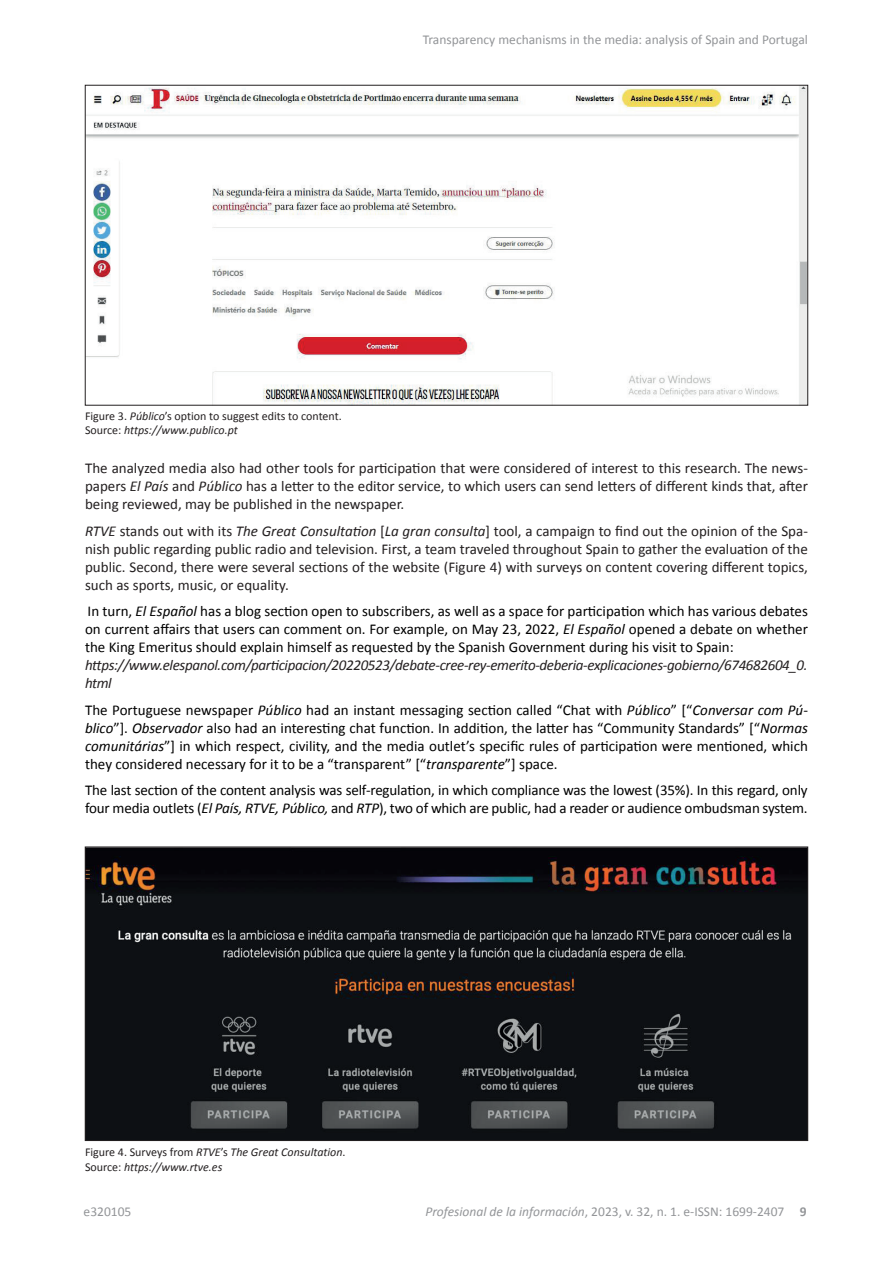
<style>
.page{position:relative;width:893px;height:1263px;background:#fff}
.page>*{position:absolute;margin:0;border:0;box-sizing:border-box;transform-origin:0 0}
.t1{font:15px/18px "Calibri";letter-spacing:-.01em;color:#000001;text-align:justify}
.t2{font:15px/18px "Calibri";color:#231f20;text-align:justify}
.t3{font:italic 15px/18px "Calibri";letter-spacing:-.025em;color:#231f20}
.t4{font:13.5px "Calibri";color:#939598}
.t5{font:12px/14.4px "Calibri";color:#231f20}
.t6{font:italic 12px/14.4px "Calibri";color:#231f20}
.s1{font-style:italic}
.s2{font-style:normal}
.s3{font-weight:700}
</style>
<div class="page">
<img style="left:87px;top:87px;width:719px;height:316px">
<img style="left:87px;top:849px;width:719px;height:290px">
<p class="t4" style="left:423px;top:31px;width:387px">Transparency mechanisms in the media: analysis of Spain and Portugal</p>
<p class="t5" style="left:85px;top:408px;width:258px">Figure 3. <span class="s1">Público</span>’s option to suggest edits to content.<br>Source: <span class="s1">https://www.publico.pt</span></p>
<p class="t2" style="left:85px;top:458px;width:724px">The analyzed media also had other tools for participation that were considered of interest to this research. The news&shy;papers <span class="s1">El País</span> and <span class="s1">Público</span> has a letter to the editor service, to which users can send letters of different kinds that, after being reviewed, may be published in the newspaper.</p>
<p class="t2" style="left:85px;top:521px;width:724px"><span class="s1">RTVE</span> stands out with its <span class="s1">The Great Consultation</span> [<span class="s1">La gran consulta</span>] tool, a campaign to find out the opinion of the Spa&shy;nish public regarding public radio and television. First, a team traveled throughout Spain to gather the evaluation of the public. Second, there were several sections of the website (Figure 4) with surveys on content covering different topics, such as sports, music, or equality.</p>
<p class="t1" style="left:85px;top:601px;width:724px">In turn, <span class="s1">El Español</span> has a blog section open to subscribers, as well as a space for participation which has various debates on current affairs that users can comment on. For example, on May 23, 2022, <span class="s1">El Español</span> opened a debate on whether the King Emeritus should explain himself as requested by the Spanish Government during his visit to Spain:</p>
<p class="t3" style="left:85px;top:655px;width:724px">https://www.elespanol.com/participacion/20220523/debate-cree-rey-emerito-deberia-explicaciones-gobierno/674682604_0. html</p>
<p class="t1" style="left:85px;top:700px;width:724px">The Portuguese newspaper <span class="s1">Público</span> had an instant messaging section called “Chat with <span class="s1">Público</span>” [“<span class="s1">Conversar com Pú&shy;blico</span>”]. <span class="s1">Observador</span> also had an interesting chat function. In addition, the latter has “Community Standards” [“<span class="s1">Normas comunitárias</span>”] in which respect, civility, and the media outlet’s specific rules of participation were mentioned, which they considered necessary for it to be a “transparent” [“<span class="s1">transparente</span>”] space.</p>
<p class="t1" style="left:85px;top:780px;width:724px">The last section of the content analysis was self-regulation, in which compliance was the lowest (35%). In this regard, only four media outlets (<span class="s1">El País, RTVE, Público,</span> and <span class="s1">RTP</span>), two of which are public, had a reader or audience ombudsman system.</p>
<p class="t6" style="left:85px;top:1144px;width:262px"><span class="s2">Figure 4. Surveys from</span> RTVE<span class="s2">’s</span> The Great Consultation<span class="s2">.<br>Source:</span> https://www.rtve.es</p>
<p class="t4" style="left:84px;top:1203px;width:49px">e320105</p>
<p class="t4" style="left:425px;top:1203px;width:383px"><span class="s1">Profesional de la información</span>, 2023, v. 32, n. 1. e-ISSN: 1699-2407 <span class="s3">9</span></p>
</div>
